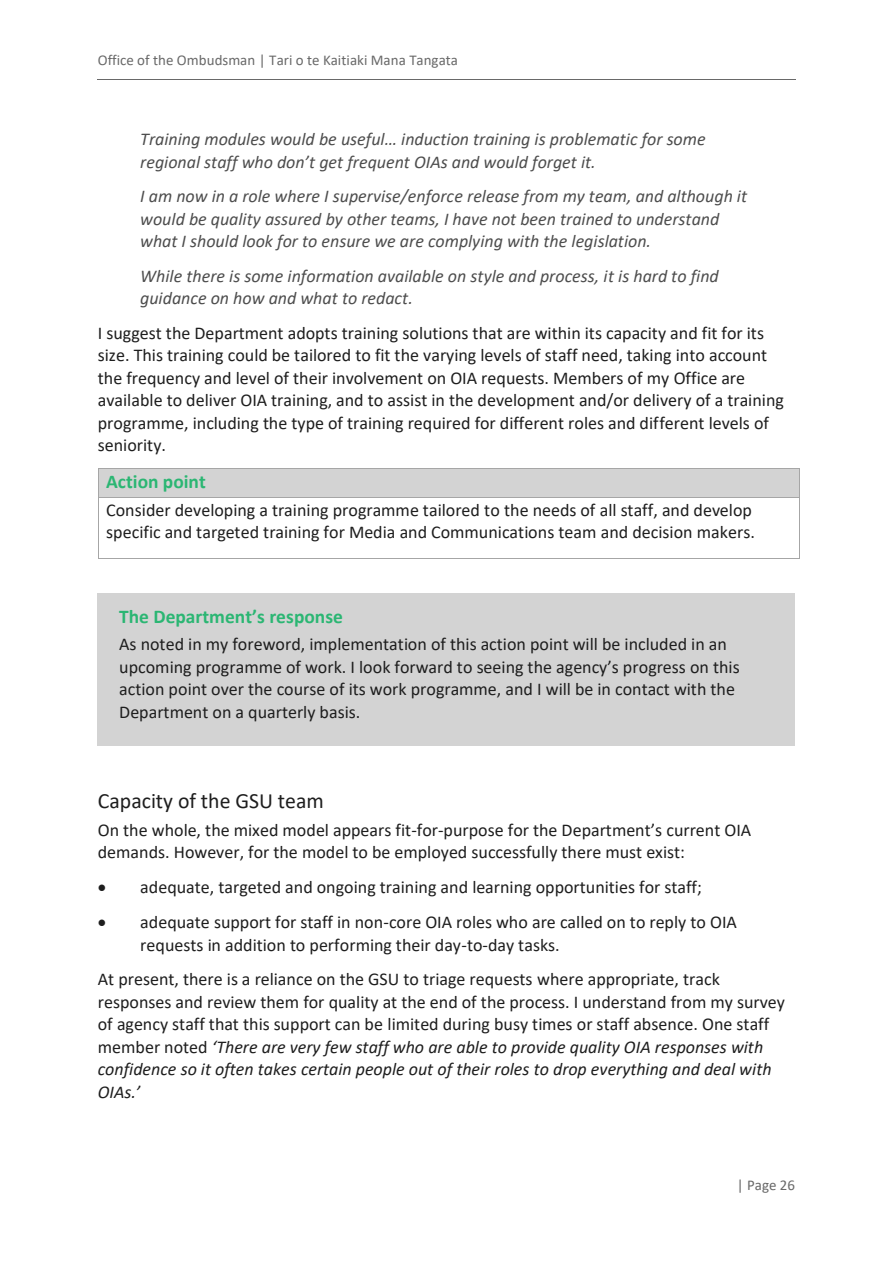
<style>
.page{position:relative;width:893px;height:1263px;background:#fff}
.page>*{position:absolute;margin:0;border:0;box-sizing:border-box;transform-origin:0 0}
.t1{font:21.75px "Calibri";color:#1e1e1e}
.t2{font:700 19.5px "Calibri";color:#2bb673}
.t3{font:18px/22.5px "Calibri";color:#1e1e1e}
.t4{font:italic 18px/22.5px "Calibri";color:#4d4d4d}
.t5{font:15px "Calibri";color:#696969}
.s1{font-style:italic}
</style>
<div class="page">
<hr style="left:97px;top:79px;width:699px;height:1px;background:#696969">
<div style="left:106px;top:469px;width:686px;height:28px;background:#d3d3d3"></div>
<hr style="left:98px;top:468px;width:701px;height:1px;background:#a6a6a6">
<svg style="left:98px;top:469px;width:1px;height:28px"></svg>
<hr style="left:98px;top:497px;width:701px;height:1px;background:#a6a6a6">
<svg style="left:799px;top:468px;width:1px;height:30px"></svg>
<hr style="left:98px;top:498px;width:1px;height:60px;background:#a6a6a6">
<hr style="left:98px;top:558px;width:701px;height:1px;background:#a6a6a6">
<hr style="left:799px;top:498px;width:1px;height:60px;background:#a6a6a6">
<div style="left:98px;top:593px;width:697px;height:152px;background:#d3d3d3"></div>
<p class="t5" style="left:98px;top:54px;width:362px">Office of the Ombudsman | Tari o te Kaitiaki Mana Tangata</p>
<p class="t4" style="left:140px;top:130px;width:567px">Training modules would be useful… induction training is problematic for some regional staff who don’t get frequent OIAs and would forget it.</p>
<p class="t4" style="left:140px;top:186px;width:608px">I am now in a role where I supervise/enforce release from my team, and although it would be quality assured by other teams, I have not been trained to understand what I should look for to ensure we are complying with the legislation.</p>
<p class="t4" style="left:140px;top:266px;width:580px">While there is some information available on style and process, it is hard to find guidance on how and what to redact.</p>
<p class="t3" style="left:98px;top:323px;width:688px">I suggest the Department adopts training solutions that are within its capacity and fit for its size. This training could be tailored to fit the varying levels of staff need, taking into account the frequency and level of their involvement on OIA requests. Members of my Office are available to deliver OIA training, and to assist in the development and/or delivery of a training programme, including the type of training required for different roles and different levels of seniority.</p>
<p class="t2" style="left:106px;top:473px;width:101px">Action point</p>
<p class="t3" style="left:106px;top:500px;width:650px">Consider developing a training programme tailored to the needs of all staff, and develop specific and targeted training for Media and Communications team and decision makers.</p>
<p class="t2" style="left:119px;top:608px;width:225px">The Department’s response</p>
<p class="t3" style="left:119px;top:634px;width:622px">As noted in my foreword, implementation of this action point will be included in an upcoming programme of work. I look forward to seeing the agency’s progress on this action point over the course of its work programme, and I will be in contact with the Department on a quarterly basis.</p>
<p class="t1" style="left:98px;top:791px;width:228px">Capacity of the GSU team</p>
<p class="t3" style="left:98px;top:820px;width:655px">On the whole, the mixed model appears fit-for-purpose for the Department’s current OIA demands. However, for the model to be employed successfully there must exist:</p>
<p class="t3" style="left:98px;top:877px;width:606px">• adequate, targeted and ongoing training and learning opportunities for staff;</p>
<p class="t3" style="left:140px;top:912px;width:598px;text-indent:-42px">• adequate support for staff in non-core OIA roles who are called on to reply to OIA requests in addition to performing their day-to-day tasks.</p>
<p class="t3" style="left:98px;top:969px;width:689px">At present, there is a reliance on the GSU to triage requests where appropriate, track responses and review them for quality at the end of the process. I understand from my survey of agency staff that this support can be limited during busy times or staff absence. One staff member noted <span class="s1">‘There are very few staff who are able to provide quality OIA responses with confidence so it often takes certain people out of their roles to drop everything and deal with OIAs.’</span></p>
<p class="t5" style="left:737px;top:1179px;width:60px">| Page 26</p>
</div>
